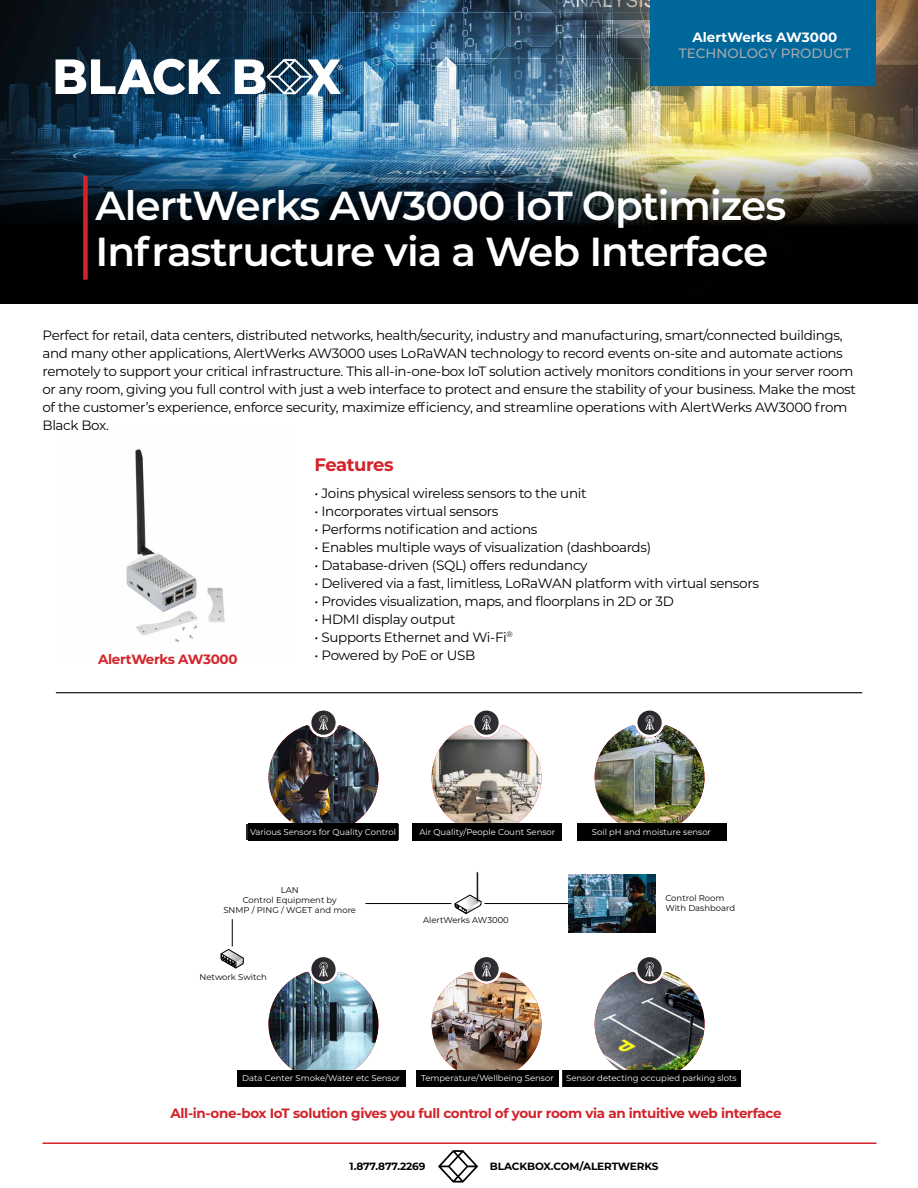
<style>
.page{position:relative;width:918px;height:1188px;background:#fff}
.page>*{position:absolute;margin:0;border:0;box-sizing:border-box;transform-origin:0 0}
.t1{font:600 40.5px/46.5px "Montserrat";letter-spacing:-.025em;color:#fff}
.t2{font:700 18px "Montserrat";letter-spacing:-.025em;color:#d2232a}
.t3{font:13.5px/18px "Montserrat";letter-spacing:-.025em;color:#000}
.t4{font:700 13.5px "Montserrat";letter-spacing:-.025em;color:#d2232a}
.t5{font:500 13.5px "Montserrat";color:#a7a9ac}
.t6{font:700 13.5px "Montserrat";color:#fff}
.t7{font:700 13.5px "Montserrat";letter-spacing:-.025em;color:#d3242a}
.t8{font:700 10.5px "Montserrat";letter-spacing:-.01em;color:#000}
.t9{font:8.4px "Montserrat";color:#fff}
.t10{font:8.4px/10.2px "Montserrat";color:#000}
</style>
<div class="page">
<svg style="left:438px;top:1150px;width:40px;height:33px"></svg>
<hr style="left:43px;top:1142px;width:834px;height:2px;background:#d2232a">
<img style="left:0;top:0;width:918px;height:143px">
<img style="left:0;top:143px;width:918px;height:160px">
<div style="left:650px;top:0;width:225px;height:85px;background:#00679b"></div>
<svg style="left:56px;top:59px;width:165px;height:36px"></svg>
<svg style="left:235px;top:59px;width:108px;height:35px"></svg>
<div style="left:83px;top:178px;width:5px;height:99px;background:#d2232a"></div>
<img style="left:568px;top:874px;width:88px;height:59px">
<div style="left:311px;top:711px;width:25px;height:24px;background:#2c2a2e;border-radius:12px"></div>
<img style="left:268px;top:715px;width:110px;height:108px">
<div style="left:474px;top:711px;width:25px;height:24px;background:#2c2b2e;border-radius:12px"></div>
<img style="left:431px;top:715px;width:111px;height:108px">
<div style="left:637px;top:711px;width:25px;height:24px;background:#2c2b2e;border-radius:12px"></div>
<img style="left:594px;top:715px;width:111px;height:108px">
<svg style="left:311px;top:957px;width:25px;height:24px"></svg>
<img style="left:268px;top:962px;width:110px;height:108px">
<svg style="left:474px;top:957px;width:25px;height:24px"></svg>
<img style="left:431px;top:962px;width:111px;height:108px">
<svg style="left:637px;top:957px;width:25px;height:24px"></svg>
<img style="left:594px;top:962px;width:111px;height:108px">
<hr style="left:484px;top:903px;width:84px;height:1px;background:#000">
<hr style="left:365px;top:903px;width:86px;height:1px;background:#000">
<svg style="left:220px;top:919px;width:24px;height:50px"></svg>
<svg style="left:454px;top:872px;width:28px;height:42px"></svg>
<img style="left:126px;top:449px;width:99px;height:193px">
<hr style="left:56px;top:692px;width:806px;height:1px;background:#000">
<div style="left:248px;top:823px;width:150px;height:18px;background:#000"></div>
<div style="left:237px;top:1070px;width:168px;height:16px;background:#000"></div>
<div style="left:413px;top:823px;width:149px;height:18px;background:#000"></div>
<div style="left:416px;top:1070px;width:142px;height:16px;background:#000"></div>
<div style="left:577px;top:823px;width:149px;height:18px;background:#000"></div>
<div style="left:563px;top:1070px;width:177px;height:16px;background:#000"></div>
<p class="t6" style="left:693px;top:28px;width:146px">AlertWerks AW3000</p>
<p class="t5" style="left:679px;top:44px;width:174px">TECHNOLOGY PRODUCT</p>
<h1 class="t1" style="left:96px;top:180px;width:692px">AlertWerks AW3000 IoT Optimizes<br>Infrastructure via a Web Interface</h1>
<p class="t3" style="left:43px;top:325px;width:815px">Perfect for retail, data centers, distributed networks, health/security, industry and manufacturing, smart/connected buildings, and many other applications, AlertWerks AW3000 uses LoRaWAN technology to record events on-site and automate actions remotely to support your critical infrastructure. This all-in-one-box IoT solution actively monitors conditions in your server room or any room, giving you full control with just a web interface to protect and ensure the stability of your business. Make the most of the customer’s experience, enforce security, maximize efficiency, and streamline operations with AlertWerks AW3000 from Black Box.</p>
<h2 class="t2" style="left:315px;top:451px;width:81px">Features</h2>
<p class="t3" style="left:315px;top:483px;width:273px">• Joins physical wireless sensors to the unit</p>
<p class="t3" style="left:315px;top:501px;width:185px">• Incorporates virtual sensors</p>
<p class="t3" style="left:315px;top:519px;width:224px">• Performs notification and actions</p>
<p class="t3" style="left:315px;top:537px;width:338px">• Enables multiple ways of visualization (dashboards)</p>
<p class="t3" style="left:315px;top:555px;width:274px">• Database-driven (SQL) offers redundancy</p>
<p class="t3" style="left:315px;top:573px;width:446px">• Delivered via a fast, limitless, LoRaWAN platform with virtual sensors</p>
<p class="t3" style="left:315px;top:591px;width:361px">• Provides visualization, maps, and floorplans in 2D or 3D</p>
<p class="t3" style="left:315px;top:609px;width:143px">• HDMI display output</p>
<p class="t3" style="left:315px;top:627px;width:200px">• Supports Ethernet and Wi-Fi<sup>®</sup></p>
<p class="t3" style="left:315px;top:645px;width:162px">• Powered by PoE or USB</p>
<p class="t7" style="left:98px;top:649px;width:141px">AlertWerks AW3000</p>
<p class="t9" style="left:250px;top:826px;width:148px">Various Sensors for Quality Control</p>
<p class="t10" style="left:223px;top:884px;width:134px;text-align:center">LAN<br>Control Equipment by<br>SNMP / PING / WGET and more</p>
<p class="t10" style="left:200px;top:971px;width:69px">Network Switch</p>
<p class="t9" style="left:420px;top:826px;width:137px">Air Quality/People Count Sensor</p>
<p class="t10" style="left:423px;top:915px;width:87px">AlertWerks AW3000</p>
<p class="t9" style="left:592px;top:826px;width:121px">Soil pH and moisture sensor</p>
<p class="t10" style="left:665px;top:893px;width:71px">Control Room<br>With Dashboard</p>
<p class="t9" style="left:242px;top:1072px;width:160px">Data Center Smoke/Water etc Sensor</p>
<p class="t9" style="left:421px;top:1072px;width:134px">Temperature/Wellbeing Sensor</p>
<p class="t9" style="left:566px;top:1072px;width:172px">Sensor detecting occupied parking slots</p>
<p class="t4" style="left:171px;top:1103px;width:613px">All-in-one-box IoT solution gives you full control of your room via an intuitive web interface</p>
<p class="t8" style="left:350px;top:1158px;width:77px">1.877.877.2269</p>
<p class="t8" style="left:490px;top:1158px;width:170px">BLACKBOX.COM/ALERTWERKS</p>
</div>
